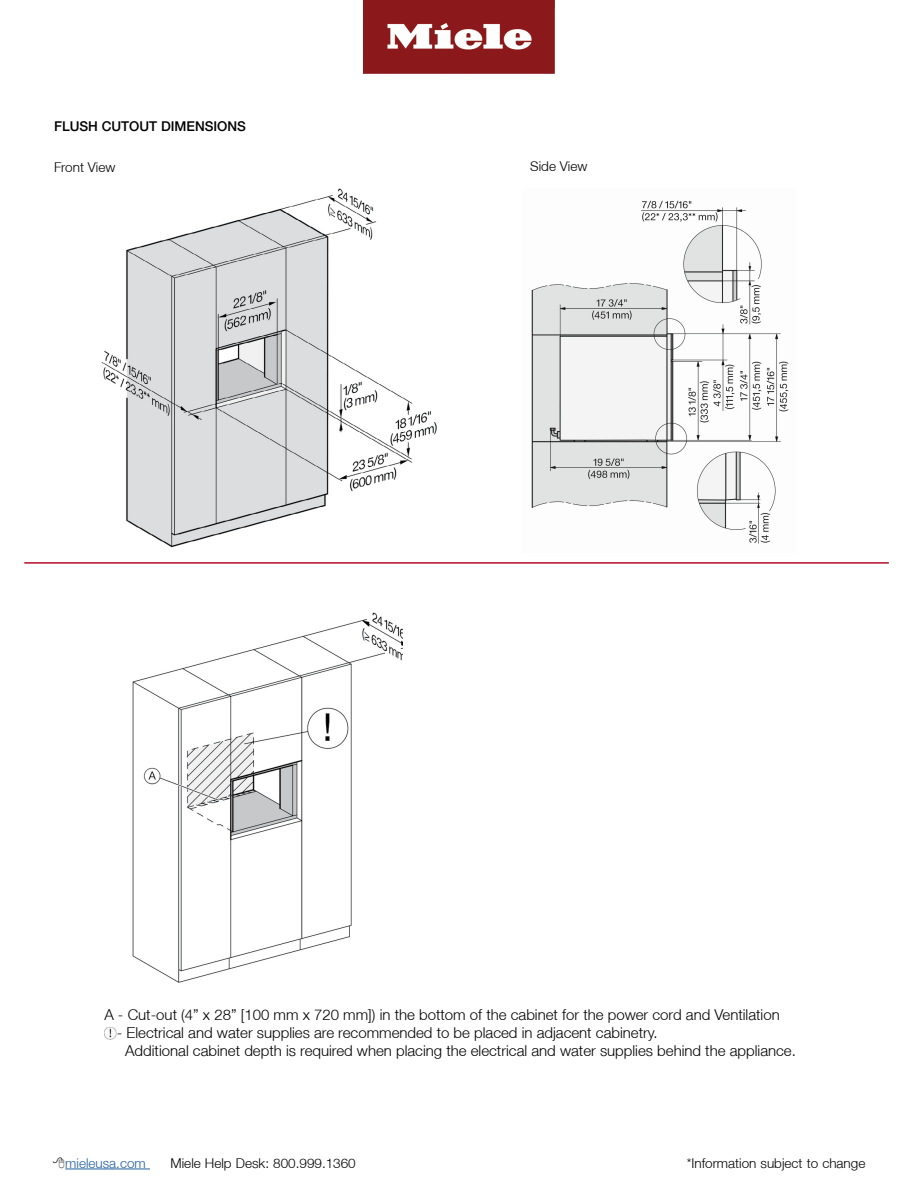
<style>
.page{position:relative;width:918px;height:1188px;background:#fff}
.page>*{position:absolute;margin:0;border:0;box-sizing:border-box;transform-origin:0 0}
.t1{font:300 15px/18px "Helvetica Neue LT";color:#000}
.t2{font:300 13.5px "Helvetica Neue LT";color:#000}
.t3{font:500 13.5px "Helvetica Neue LT";color:#000}
.t4{font:300 13.5px "Helvetica Neue LT";color:#215e9e}
</style>
<div class="page">
<img style="left:363px;top:0;width:192px;height:73px">
<hr style="left:65px;top:1169px;width:85px;height:1px;background:#215e9e">
<svg style="left:104px;top:1027px;width:13px;height:12px"></svg>
<hr style="left:24px;top:562px;width:865px;height:2px;background:#b10d28">
<img style="left:101px;top:188px;width:336px;height:360px">
<img style="left:132px;top:612px;width:271px;height:371px">
<div style="left:333px;top:947px;width:78px;height:53px;background:#fff"></div>
<div style="left:307px;top:513px;width:178px;height:30px;background:#fff"></div>
<div style="left:272px;top:528px;width:177px;height:30px;background:#fff"></div>
<div style="left:347px;top:938px;width:83px;height:20px;background:#fff"></div>
<div style="left:360px;top:932px;width:83px;height:19px;background:#fff"></div>
<div style="left:281px;top:520px;width:62px;height:23px;background:#fff"></div>
<img style="left:531px;top:200px;width:258px;height:344px">
<p class="t3" style="left:54px;top:118px;width:194px">FLUSH CUTOUT DIMENSIONS</p>
<p class="t2" style="left:54px;top:159px;width:63px">Front View</p>
<p class="t2" style="left:530px;top:158px;width:59px">Side View</p>
<p class="t1" style="left:104px;top:1005px;width:677px">A - Cut-out (4” x 28” [100 mm x 720 mm]) in the bottom of the cabinet for the power cord and Ventilation</p>
<p class="t1" style="left:125px;top:1023px;width:672px;text-indent:-8px">- Electrical and water supplies are recommended to be placed in adjacent cabinetry.<br>Additional cabinet depth is required when placing the electrical and water supplies behind the appliance.</p>
<p class="t4" style="left:65px;top:1155px;width:82px">mieleusa.com</p>
<p class="t2" style="left:171px;top:1155px;width:187px">Miele Help Desk: 800.999.1360</p>
<p class="t2" style="left:687px;top:1155px;width:180px">*Information subject to change</p>
</div>
